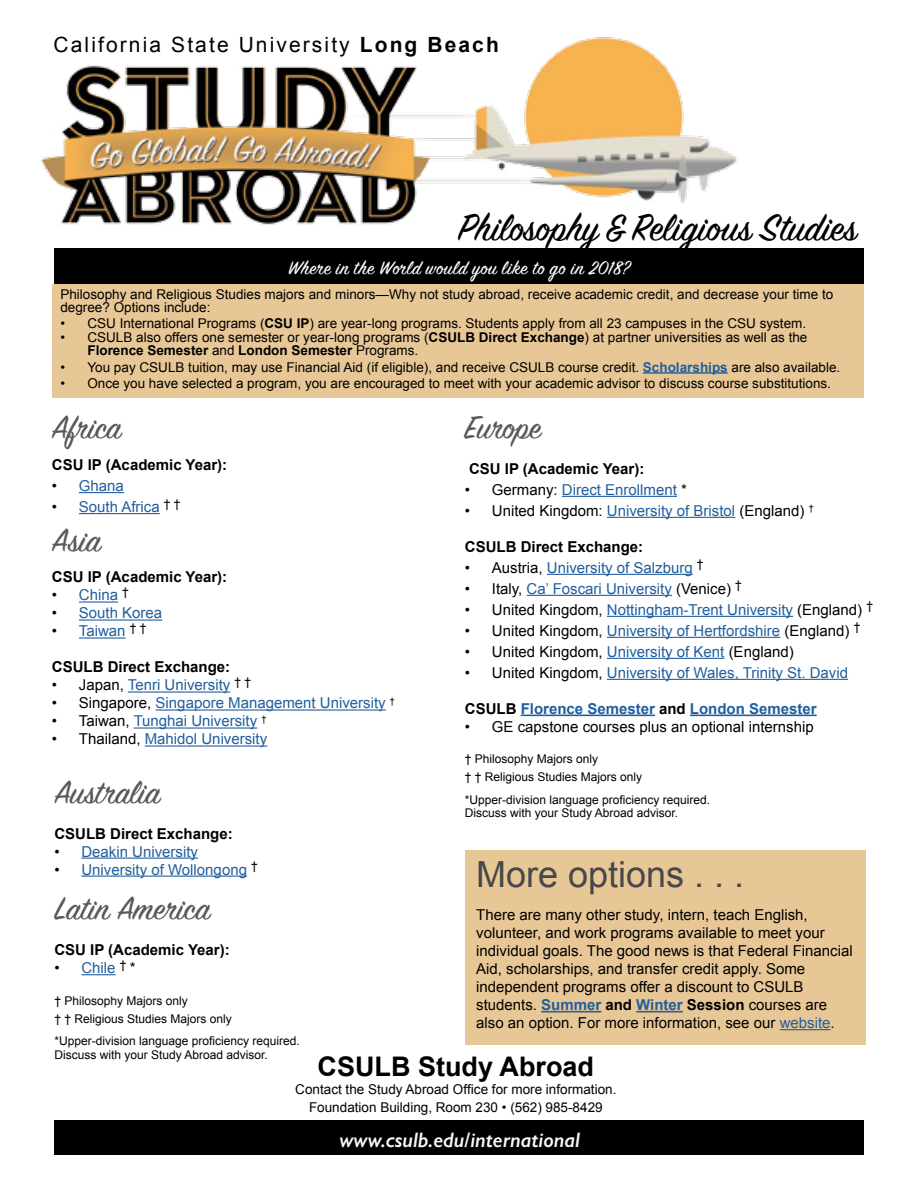
<style>
.page{position:relative;width:918px;height:1188px;background:#fff}
.page>*{position:absolute;margin:0;border:0;box-sizing:border-box;transform-origin:0 0}
.t1{font:42px "Sign Painter House Script";color:#000}
.t2{font:36px "Sign Painter House Script";color:#58595b}
.t3{font:36px "Arial";color:#48484a}
.t4{font:700 27px "Arial";color:#000}
.t5{font:21px "Sign Painter House Script";letter-spacing:.03em;color:#fff}
.t6{font:21px "Arial";letter-spacing:.1em;color:#000}
.t7{font:italic 600 21px "Gill Sans";color:#fafafa}
.t8{font:15px "Arial";color:#215e9e}
.t9{font:15px/18px "Arial";color:#000}
.t10{font:700 15px "Arial";color:#000}
.t11{font:700 15px "Arial";color:#215e9e}
.t12{font:13.5px/13.5px "Arial";color:#000}
.t13{font:12px/18px "Arial";color:#000}
.s1{font-weight:700}
.s2{font-weight:700;color:#215e9e}
.s3{color:#000}
.s4{color:#215e9e}
</style>
<div class="page">
<div style="left:53px;top:284px;width:811px;height:113px;background:#e7c796"></div>
<hr style="left:79px;top:601px;width:39px;height:2px;background:#215e9e">
<hr style="left:79px;top:619px;width:83px;height:2px;background:#215e9e">
<hr style="left:79px;top:637px;width:47px;height:2px;background:#215e9e">
<hr style="left:128px;top:691px;width:102px;height:2px;background:#215e9e">
<hr style="left:156px;top:709px;width:230px;height:2px;background:#215e9e">
<hr style="left:134px;top:727px;width:123px;height:2px;background:#215e9e">
<hr style="left:145px;top:745px;width:122px;height:2px;background:#215e9e">
<div style="left:55px;top:1120px;width:809px;height:35px;background:#000"></div>
<div style="left:54px;top:248px;width:810px;height:36px;background:#000"></div>
<hr style="left:79px;top:492px;width:45px;height:1px;background:#215e9e">
<hr style="left:79px;top:513px;width:81px;height:1px;background:#215e9e">
<img style="left:41px;top:37px;width:696px;height:188px">
<hr style="left:81px;top:858px;width:117px;height:1px;background:#215e9e">
<hr style="left:81px;top:876px;width:166px;height:1px;background:#215e9e">
<hr style="left:643px;top:372px;width:85px;height:2px;background:#215e9e">
<hr style="left:562px;top:496px;width:115px;height:1px;background:#215e9e">
<hr style="left:607px;top:517px;width:128px;height:1px;background:#215e9e">
<hr style="left:547px;top:574px;width:146px;height:1px;background:#215e9e">
<hr style="left:527px;top:595px;width:145px;height:1px;background:#215e9e">
<hr style="left:607px;top:616px;width:186px;height:1px;background:#215e9e">
<hr style="left:607px;top:637px;width:173px;height:1px;background:#215e9e">
<hr style="left:607px;top:658px;width:118px;height:1px;background:#215e9e">
<hr style="left:607px;top:679px;width:241px;height:1px;background:#215e9e">
<hr style="left:521px;top:715px;width:134px;height:1px;background:#215e9e">
<hr style="left:690px;top:715px;width:127px;height:1px;background:#215e9e">
<hr style="left:81px;top:974px;width:35px;height:1px;background:#215e9e">
<div style="left:466px;top:850px;width:400px;height:195px;background:#e7c796"></div>
<hr style="left:541px;top:1011px;width:60px;height:1px;background:#215e9e">
<hr style="left:636px;top:1011px;width:47px;height:1px;background:#215e9e">
<hr style="left:780px;top:1029px;width:51px;height:1px;background:#215e9e">
<h3 class="t6" style="left:54px;top:31px;width:447px">California State University <span class="s1">Long Beach</span></h3>
<h1 class="t1" style="left:458px;top:202px;width:400px">Philosophy &amp; Religious Studies</h1>
<h3 class="t5" style="left:288px;top:254px;width:343px">Where in the World would you like to go in 2018?</h3>
<p class="t12" style="left:60px;top:287px;width:774px">Philosophy and Religious Studies majors and minors—Why not study abroad, receive academic credit, and decrease your time to degree? Options include:</p>
<p class="t12" style="left:60px;top:317px;width:747px">• CSU International Programs (<span class="s1">CSU IP</span>) are year-long programs. Students apply from all 23 campuses in the CSU system.</p>
<p class="t12" style="left:87px;top:330px;width:722px;text-indent:-27px">• CSULB also offers one semester or year-long programs (<span class="s1">CSULB Direct Exchange</span>) at partner universities as well as the<br><span class="s1">Florence Semester</span> and <span class="s1">London Semester</span> Programs.</p>
<p class="t12" style="left:60px;top:360px;width:781px">• You pay CSULB tuition, may use Financial Aid (if eligible), and receive CSULB course credit. <span class="s2">Scholarships</span> are also available.</p>
<p class="t12" style="left:60px;top:376px;width:772px">• Once you have selected a program, you are encouraged to meet with your academic advisor to discuss course substitutions.</p>
<h2 class="t2" style="left:465px;top:405px;width:78px">Europe</h2>
<p class="t10" style="left:469px;top:458px;width:177px">CSU IP (Academic Year):</p>
<p class="t8" style="left:465px;top:480px;width:224px"><span class="s3">• Germany:</span> Direct Enrollment <span class="s3">*</span></p>
<p class="t9" style="left:465px;top:502px;width:350px">• United Kingdom: <span class="s4">University of Bristol</span> (England) <sup>†</sup></p>
<p class="t10" style="left:465px;top:536px;width:180px">CSULB Direct Exchange:</p>
<p class="t8" style="left:465px;top:558px;width:240px"><span class="s3">• Austria,</span> University of Salzburg <sup>†</sup></p>
<p class="t8" style="left:465px;top:579px;width:279px"><span class="s3">• Italy,</span> Ca’ Foscari University <span class="s3">(Venice)</span> <sup>†</sup></p>
<p class="t8" style="left:465px;top:600px;width:410px"><span class="s3">• United Kingdom,</span> Nottingham-Trent University <span class="s3">(England)</span> <sup>†</sup></p>
<p class="t8" style="left:465px;top:621px;width:397px"><span class="s3">• United Kingdom,</span> University of Hertfordshire <span class="s3">(England)</span> <sup>†</sup></p>
<p class="t9" style="left:465px;top:643px;width:330px">• United Kingdom, <span class="s4">University of Kent</span> (England)</p>
<p class="t8" style="left:465px;top:663px;width:385px"><span class="s3">• United Kingdom,</span> University of Wales, Trinity St. David</p>
<p class="t11" style="left:465px;top:698px;width:353px"><span class="s3">CSULB</span> Florence Semester <span class="s3">and</span> London Semester</p>
<p class="t9" style="left:465px;top:718px;width:350px">• GE capstone courses plus an optional internship</p>
<p class="t13" style="left:465px;top:750px;width:179px">† Philosophy Majors only<br>† † Religious Studies Majors only</p>
<p class="t13" style="left:465px;top:793px;width:247px;line-height:13.5px">*Upper-division language proficiency required.<br>Discuss with your Study Abroad advisor.</p>
<h2 class="t2" style="left:52px;top:405px;width:71px">Africa</h2>
<p class="t10" style="left:52px;top:455px;width:177px">CSU IP (Academic Year):</p>
<p class="t8" style="left:52px;top:476px;width:74px"><span class="s3">•</span> Ghana</p>
<p class="t8" style="left:52px;top:497px;width:130px"><span class="s3">•</span> South Africa <sup>†</sup> <sup>†</sup></p>
<h2 class="t2" style="left:52px;top:518px;width:50px">Asia</h2>
<p class="t10" style="left:52px;top:567px;width:177px">CSU IP (Academic Year):</p>
<p class="t8" style="left:52px;top:585px;width:79px"><span class="s3">•</span> China <sup>†</sup></p>
<p class="t8" style="left:52px;top:603px;width:112px"><span class="s3">•</span> South Korea</p>
<p class="t8" style="left:52px;top:621px;width:96px"><span class="s3">•</span> Taiwan <sup>†</sup> <sup>†</sup></p>
<p class="t10" style="left:52px;top:657px;width:180px">CSULB Direct Exchange:</p>
<p class="t8" style="left:52px;top:675px;width:201px"><span class="s3">• Japan,</span> Tenri University <sup>†</sup> <sup>†</sup></p>
<p class="t8" style="left:52px;top:693px;width:345px"><span class="s3">• Singapore,</span> Singapore Management University <sup>†</sup></p>
<p class="t8" style="left:52px;top:711px;width:216px"><span class="s3">• Taiwan,</span> Tunghai University <sup>†</sup></p>
<p class="t8" style="left:52px;top:729px;width:217px"><span class="s3">• Thailand,</span> Mahidol University</p>
<h2 class="t2" style="left:54px;top:770px;width:107px">Australia</h2>
<p class="t10" style="left:54px;top:823px;width:180px">CSULB Direct Exchange:</p>
<p class="t8" style="left:54px;top:841px;width:145px"><span class="s3">•</span> Deakin University</p>
<p class="t8" style="left:54px;top:859px;width:205px"><span class="s3">•</span> University of Wollongong <sup>†</sup></p>
<h2 class="t3" style="left:476px;top:851px;width:270px">More options . . .</h2>
<p class="t9" style="left:476px;top:906px;width:378px">There are many other study, intern, teach English, volunteer, and work programs available to meet your individual goals. The good news is that Federal Financial Aid, scholarships, and transfer credit apply. Some independent programs offer a discount to CSULB students. <span class="s2">Summer</span> <span class="s1">and</span> <span class="s2">Winter</span> <span class="s1">Session</span> courses are also an option. For more information, see our <span class="s4">website</span>.</p>
<h2 class="t2" style="left:54px;top:886px;width:157px">Latin America</h2>
<p class="t10" style="left:54px;top:940px;width:177px">CSU IP (Academic Year):</p>
<p class="t8" style="left:54px;top:958px;width:83px"><span class="s3">•</span> Chile <sup>†</sup> <span class="s3">*</span></p>
<p class="t13" style="left:54px;top:992px;width:179px">† Philosophy Majors only<br>† † Religious Studies Majors only</p>
<p class="t13" style="left:54px;top:1034px;width:247px;line-height:13.5px">*Upper-division language proficiency required.<br>Discuss with your Study Abroad advisor.</p>
<h3 class="t4" style="left:318px;top:1049px;width:278px">CSULB Study Abroad</h3>
<p class="t12" style="left:295px;top:1081px;width:323px;line-height:18px;text-align:center">Contact the Study Abroad Office for more information.<br>Foundation Building, Room 230 • (562) 985-8429</p>
<h3 class="t7" style="left:339px;top:1127px;width:242px">www.csulb.edu/international</h3>
</div>
